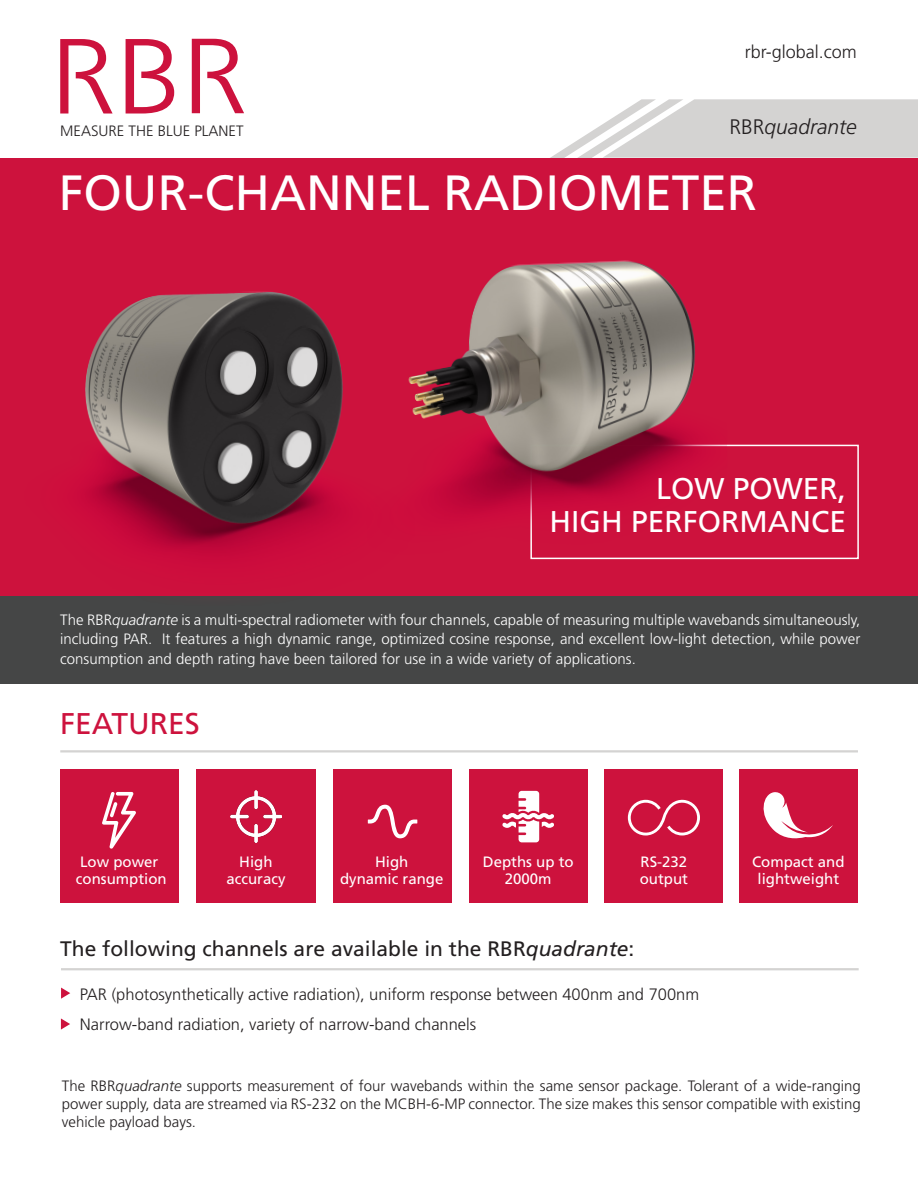
<style>
.page{position:relative;width:918px;height:1188px;background:#fff}
.page>*{position:absolute;margin:0;border:0;box-sizing:border-box;transform-origin:0 0}
.t1{font:49.5px "Frutiger LT Std";color:#fff}
.t2{font:30px "Frutiger LT Std";color:#fff}
.t3{font:30px "Frutiger LT Std";color:#cd123d}
.t4{font:21px "Frutiger LT Std";color:#231f20}
.t5{font:italic 300 21px "Frutiger LT Std";color:#231f20}
.t6{font:300 18px "Frutiger LT Std";color:#231f20}
.t7{font:300 16.5px "Frutiger LT Std";color:#231f20}
.t8{font:300 15px/19.5px "Frutiger LT Std";color:#fff;text-align:justify}
.t9{font:300 15px/18px "Frutiger LT Std";color:#231f20;text-align:justify}
.t10{font:15px/16.5px "Frutiger LT Std";color:#fff;text-align:center}
.t11{font:15px/16.5px "Frutiger LT Std";letter-spacing:-.025em;color:#fff;text-align:center}
.s1{font-style:normal}
.s2{font-style:italic}
</style>
<div class="page">
<svg style="left:550px;top:99px;width:368px;height:59px"></svg>
<div style="left:0;top:158px;width:918px;height:439px;background:#cd123d"></div>
<div style="left:530px;top:445px;width:329px;height:114px;border:2px solid #fff"></div>
<div style="left:0;top:597px;width:918px;height:87px;background:#454646"></div>
<svg style="left:126px;top:39px;width:48px;height:75px"></svg>
<svg style="left:60px;top:39px;width:53px;height:75px"></svg>
<svg style="left:192px;top:39px;width:52px;height:74px"></svg>
<div style="left:334px;top:769px;width:118px;height:133px;background:#cd123d"></div>
<hr style="left:60px;top:750px;width:798px;height:2px;background:#d4d3d2">
<hr style="left:61px;top:968px;width:798px;height:2px;background:#d4d3d2">
<div style="left:196px;top:769px;width:120px;height:133px;background:#cd123d"></div>
<img style="left:230px;top:791px;width:52px;height:51px">
<svg style="left:368px;top:805px;width:49px;height:33px"></svg>
<div style="left:605px;top:769px;width:118px;height:133px;background:#cd123d"></div>
<svg style="left:628px;top:799px;width:72px;height:37px"></svg>
<div style="left:60px;top:769px;width:118px;height:133px;background:#cd123d"></div>
<svg style="left:102px;top:791px;width:34px;height:58px"></svg>
<div style="left:740px;top:769px;width:118px;height:133px;background:#cd123d"></div>
<svg style="left:763px;top:792px;width:70px;height:47px"></svg>
<div style="left:469px;top:769px;width:118px;height:133px;background:#cd123d"></div>
<svg style="left:502px;top:791px;width:52px;height:51px"></svg>
<img style="left:418px;top:260px;width:309px;height:300px">
<img style="left:0;top:291px;width:418px;height:306px">
<svg style="left:61px;top:988px;width:9px;height:11px"></svg>
<svg style="left:61px;top:1018px;width:9px;height:12px"></svg>
<p class="t9" style="left:60px;top:123px;width:185px">MEASURE THE BLUE PLANET</p>
<p class="t6" style="left:745px;top:42px;width:114px">rbr-global.com</p>
<p class="t5" style="left:729px;top:115px;width:129px"><span class="s1">RBR</span>quadrante</p>
<p class="t1" style="left:59px;top:164px;width:700px">FOUR-CHANNEL RADIOMETER</p>
<p class="t2" style="left:656px;top:471px;width:192px">LOW POWER,</p>
<p class="t2" style="left:549px;top:504px;width:298px">HIGH PERFORMANCE</p>
<p class="t8" style="left:60px;top:610px;width:802px">The RBR<span class="s2">quadrante</span> is a multi-spectral radiometer with four channels, capable of measuring multiple wavebands simultaneously, including PAR. It features a high dynamic range, optimized cosine response, and excellent low-light detection, while power consumption and depth rating have been tailored for use in a wide variety of applications.</p>
<p class="t3" style="left:60px;top:706px;width:141px">FEATURES</p>
<p class="t10" style="left:69px;top:854px;width:103px">20M measurements</p>
<p class="t10" style="left:80px;top:854px;width:80px">Low power</p>
<p class="t10" style="left:76px;top:870px;width:92px">consumption</p>
<p class="t11" style="left:77px;top:854px;width:88px">Long deployments</p>
<p class="t10" style="left:226px;top:854px;width:61px">High accuracy</p>
<p class="t10" style="left:640px;top:854px;width:50px;text-align:left">RS-232 output</p>
<p class="t10" style="left:340px;top:854px;width:105px">High<br>dynamic range</p>
<p class="t10" style="left:483px;top:854px;width:92px">Depths up to<br>2000m</p>
<p class="t4" style="left:60px;top:936px;width:576px">The following channels are available in the RBR<span class="s2">quadrante</span>:</p>
<p class="t7" style="left:80px;top:985px;width:621px">PAR (photosynthetically active radiation), uniform response between 400nm and 700nm</p>
<p class="t7" style="left:80px;top:1015px;width:398px">Narrow-band radiation, variety of narrow-band channels</p>
<p class="t10" style="left:752px;top:854px;width:94px">Compact and lightweight</p>
<p class="t9" style="left:62px;top:1077px;width:801px">The RBR<span class="s2">quadrante</span> supports measurement of four wavebands within the same sensor package. Tolerant of a wide-ranging power supply, data are streamed via RS-232 on the MCBH-6-MP connector. The size makes this sensor compatible with existing vehicle payload bays.</p>
</div>
